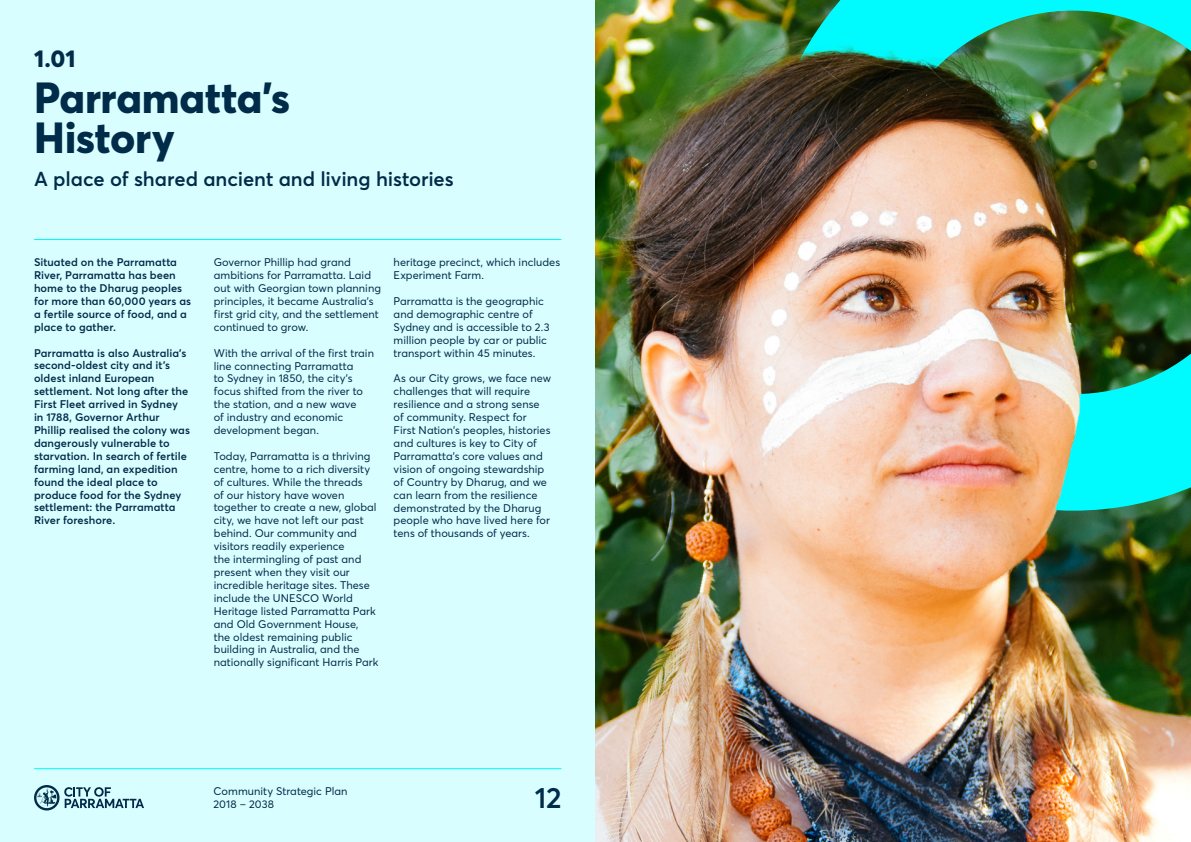
<style>
.page{position:relative;width:1191px;height:842px;background:#fff}
.page>*{position:absolute;margin:0;border:0;box-sizing:border-box;transform-origin:0 0}
.t1{font:800 43px/40px "Parramatta";letter-spacing:-.005em;color:#002b49}
.t2{font:600 29px "Parramatta";color:#002b49}
.t3{font:800 24px "Parramatta";color:#002b49}
.t4{font:600 20px "Parramatta";letter-spacing:-.005em;color:#002b49}
.t5{font:11px/12.9px "Parramatta";letter-spacing:.005em;color:#002b49}
.t6{font:600 11px/12.9px "Parramatta";letter-spacing:.005em;color:#002b49}
</style>
<div class="page">
<div style="left:0;top:0;width:595px;height:842px;background:#d9feff"></div>
<hr style="left:34px;top:768px;width:527px;height:1px;background:#00fbfe">
<svg style="left:34px;top:785px;width:110px;height:25px"></svg>
<img style="left:595px;top:0;width:596px;height:842px">
<hr style="left:34px;top:239px;width:527px;height:1px;background:#00fbfe">
<img style="left:764px;top:0;width:427px;height:511px">
<h3 class="t3" style="left:34px;top:42px;width:43px">1.01</h3>
<h1 class="t1" style="left:34px;top:76px;width:258px">Parramatta’s<br>History</h1>
<h3 class="t4" style="left:34px;top:164px;width:421px">A place of shared ancient and living histories</h3>
<p class="t6" style="left:34px;top:255px;width:159px">Situated on the Parramatta<br>River, Parramatta has been home to the Dharug peoples for more than 60,000 years as a fertile source of food, and a place to gather.</p>
<p class="t6" style="left:34px;top:346px;width:157px">Parramatta is also Australia’s second-oldest city and it's oldest inland European settlement. Not long after the<br>First Fleet arrived in Sydney in 1788, Governor Arthur<br>Phillip realised the colony was dangerously vulnerable to starvation. In search of fertile farming land, an expedition found the ideal place to produce food for the Sydney settlement: the Parramatta<br>River foreshore.</p>
<p class="t5" style="left:214px;top:255px;width:169px">Governor Phillip had grand ambitions for Parramatta. Laid out with Georgian town planning principles, it became Australia’s first grid city, and the settlement continued to grow.</p>
<p class="t5" style="left:214px;top:346px;width:162px">With the arrival of the first train line connecting Parramatta<br>to Sydney in 1850, the city’s focus shifted from the river to the station, and a new wave<br>of industry and economic development began.</p>
<p class="t5" style="left:214px;top:449px;width:166px">Today, Parramatta is a thriving centre, home to a rich diversity of cultures. While the threads<br>of our history have woven together to create a new, global city, we have not left our past behind. Our community and visitors readily experience<br>the intermingling of past and present when they visit our incredible heritage sites. These include the UNESCO World<br>Heritage listed Parramatta Park and Old Government House,<br>the oldest remaining public building in Australia, and the nationally significant Harris Park</p>
<p class="t5" style="left:394px;top:256px;width:168px">heritage precinct, which includes<br>Experiment Farm.</p>
<p class="t5" style="left:394px;top:294px;width:157px">Parramatta is the geographic and demographic centre of<br>Sydney and is accessible to 2.3 million people by car or public transport within 45 minutes.</p>
<p class="t5" style="left:394px;top:372px;width:159px">As our City grows, we face new challenges that will require resilience and a strong sense of community. Respect for<br>First Nation’s peoples, histories and cultures is key to City of<br>Parramatta’s core values and vision of ongoing stewardship of Country by Dharug, and we can learn from the resilience demonstrated by the Dharug people who have lived here for tens of thousands of years.</p>
<p class="t5" style="left:214px;top:784px;width:135px">Community Strategic Plan<br>2018 – 2038</p>
<h2 class="t2" style="left:534px;top:777px;width:28px">12</h2>
</div>
